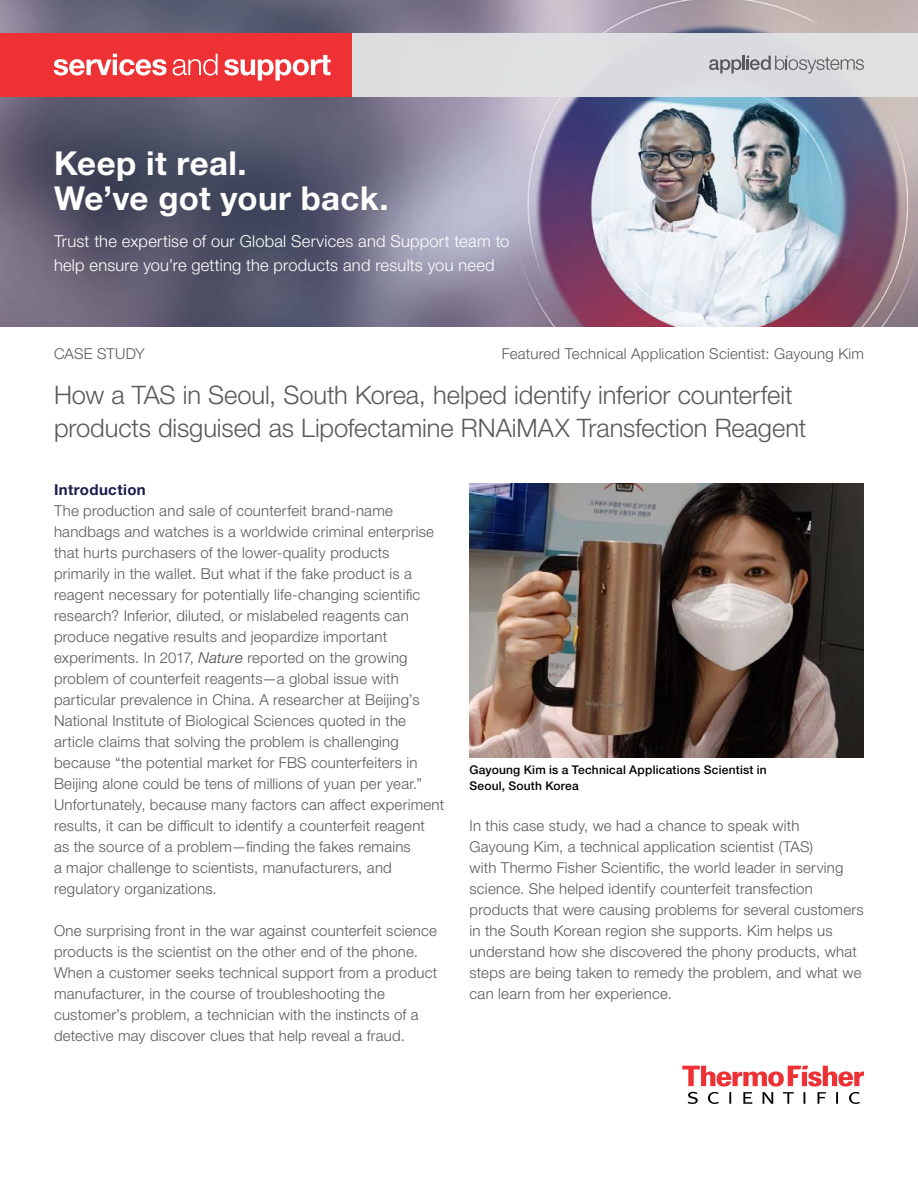
<style>
.page{position:relative;width:918px;height:1188px;background:#fff}
.page>*{position:absolute;margin:0;border:0;box-sizing:border-box;transform-origin:0 0}
.t1{font:700 33px/34.5px "Helvetica Neue LTW1 G";letter-spacing:.01em;color:#fff}
.t2{font:300 25.5px/33px "Helvetica Neue LTW1 G";letter-spacing:-.005em;color:#58595b}
.t3{font:300 16.5px/24px "Helvetica Neue LTW1 G";letter-spacing:.01em;color:#fff}
.t4{font:300 15px/21px "Helvetica Neue LTW1 G";letter-spacing:.015em;color:#58595b}
.t5{font:700 15px "Helvetica Neue LTW1 G";letter-spacing:.025em;color:#1b1e4d}
.t6{font:500 12px/15.8px "Helvetica Neue LTW1 G";letter-spacing:.015em;color:#000}
.s1{font-style:italic;color:#414042}
</style>
<div class="page">
<svg style="left:682px;top:1066px;width:182px;height:38px"></svg>
<img style="left:0;top:0;width:918px;height:327px">
<img style="left:470px;top:483px;width:394px;height:274px">
<div style="left:0;top:33px;width:918px;height:63px;background:#e2e3e4"></div>
<div style="left:0;top:33px;width:352px;height:63px;background:#ee3134"></div>
<svg style="left:54px;top:54px;width:277px;height:27px"></svg>
<svg style="left:709px;top:56px;width:155px;height:17px"></svg>
<h1 class="t1" style="left:54px;top:146px;width:336px">Keep it real.<br>We’ve got your back.</h1>
<p class="t3" style="left:54px;top:229px;width:457px">Trust the expertise of our Global Services and Support team to help ensure you’re getting the products and results you need</p>
<p class="t4" style="left:54px;top:343px;width:92px">CASE STUDY</p>
<p class="t4" style="left:502px;top:343px;width:364px">Featured Technical Application Scientist: Gayoung Kim</p>
<h2 class="t2" style="left:54px;top:378px;width:754px">How a TAS in Seoul, South Korea, helped identify inferior counterfeit products disguised as Lipofectamine RNAiMAX Transfection Reagent</h2>
<p class="t5" style="left:54px;top:480px;width:93px">Introduction</p>
<p class="t4" style="left:54px;top:500px;width:392px">The production and sale of counterfeit brand-name handbags and watches is a worldwide criminal enterprise that hurts purchasers of the lower-quality products primarily in the wallet. But what if the fake product is a reagent necessary for potentially life-changing scientific research? Inferior, diluted, or mislabeled reagents can produce negative results and jeopardize important experiments. In 2017, <span class="s1">Nature</span> reported on the growing problem of counterfeit reagents—a global issue with particular prevalence in China. A researcher at Beijing’s National Institute of Biological Sciences quoted in the article claims that solving the problem is challenging because “the potential market for FBS counterfeiters in Beijing alone could be tens of millions of yuan per year.” Unfortunately, because many factors can affect experiment results, it can be difficult to identify a counterfeit reagent<br>as the source of a problem—finding the fakes remains<br>a major challenge to scientists, manufacturers, and regulatory organizations.</p>
<p class="t4" style="left:54px;top:920px;width:385px">One surprising front in the war against counterfeit science products is the scientist on the other end of the phone.<br>When a customer seeks technical support from a product manufacturer, in the course of troubleshooting the customer’s problem, a technician with the instincts of a detective may discover clues that help reveal a fraud.</p>
<p class="t6" style="left:470px;top:762px;width:299px">Gayoung Kim is a Technical Applications Scientist in<br>Seoul, South Korea</p>
<p class="t4" style="left:470px;top:815px;width:396px">In this case study, we had a chance to speak with<br>Gayoung Kim, a technical application scientist (TAS)<br>with Thermo Fisher Scientific, the world leader in serving science. She helped identify counterfeit transfection products that were causing problems for several customers in the South Korean region she supports. Kim helps us understand how she discovered the phony products, what steps are being taken to remedy the problem, and what we can learn from her experience.</p>
</div>
